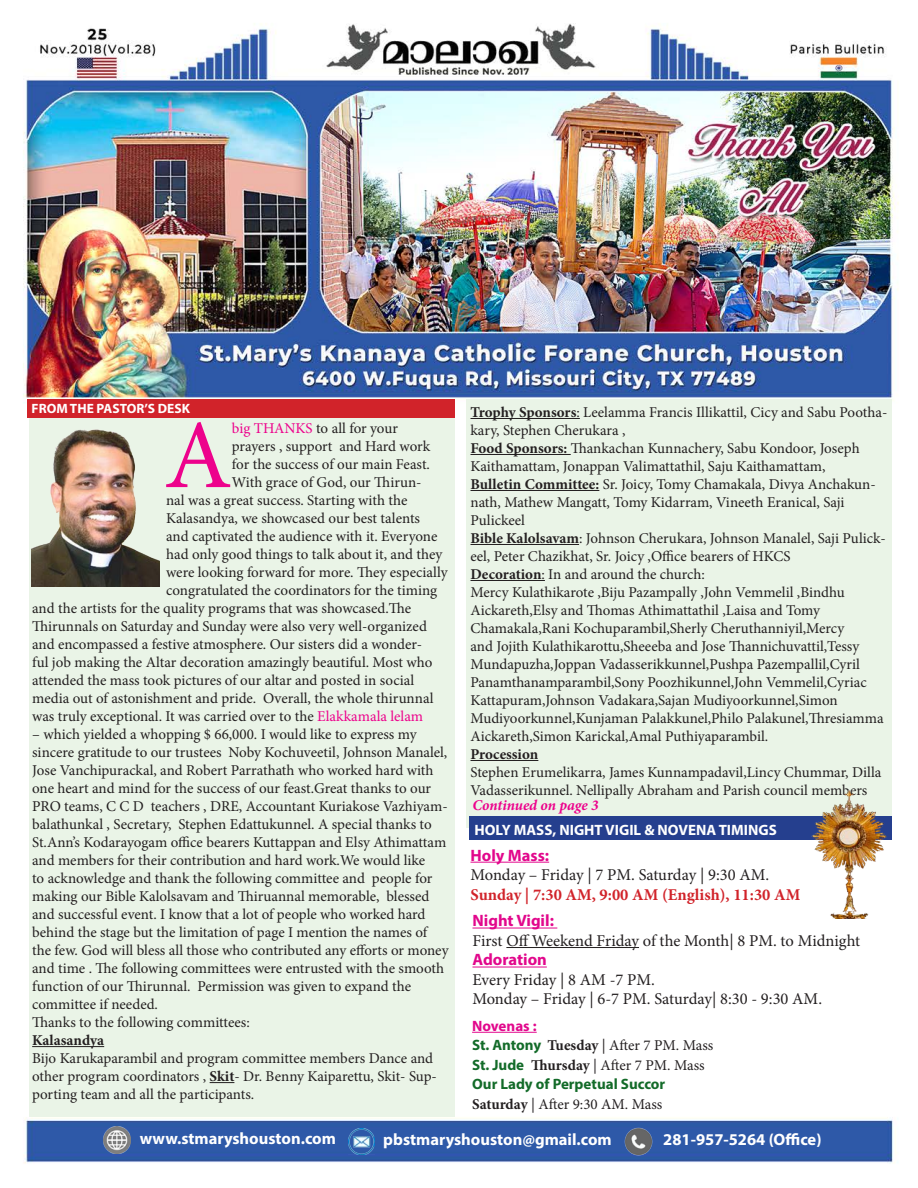
<style>
.page{position:relative;width:918px;height:1188px;background:#fff}
.page>*{position:absolute;margin:0;border:0;box-sizing:border-box;transform-origin:0 0}
.t1{font:98.1px "Minion Pro";color:#ed028c}
.t2{font:16.5px "Minion Pro";color:#231f20}
.t3{font:700 16.5px "Myriad Pro";color:#fff}
.t4{font:700 16.5px "Minion Pro";color:#d1232a}
.t5{font:700 16.5px "Myriad Pro";color:#e2078c}
.t6{font:15px/18px "Minion Pro";letter-spacing:-.005em;color:#231f20}
.t7{font:700 15px "Myriad Pro";color:#fff}
.t8{font:700 15px "Myriad Pro";color:#136b29}
.t9{font:700 15px "Minion Pro";color:#231f20}
.t10{font:italic 700 15px "Minion Pro";color:#ed028c}
.t11{font:700 15px "Myriad Pro";color:#e2078c}
.t12{font:700 13.5px "Myriad Pro";color:#fff}
.s1{color:#ed028c}
.s2{font-weight:700}
.s3{font-family:"Myriad Pro";font-weight:700;color:#136b29}
</style>
<div class="page">
<img style="left:23px;top:23px;width:876px;height:1141px">
<div style="left:29px;top:417px;width:426px;height:700px;background:#eaf4e7"></div>
<div style="left:466px;top:400px;width:426px;height:428px;background:#eaf4e7"></div>
<hr style="left:32px;top:1046px;width:72px;height:1px;background:#231f20">
<svg style="left:210px;top:1082px;width:24px;height:1px"></svg>
<hr style="left:471px;top:418px;width:109px;height:1px;background:#231f20">
<hr style="left:471px;top:454px;width:100px;height:1px;background:#231f20">
<hr style="left:471px;top:490px;width:128px;height:1px;background:#231f20">
<hr style="left:471px;top:544px;width:108px;height:1px;background:#231f20">
<hr style="left:471px;top:580px;width:74px;height:1px;background:#231f20">
<hr style="left:471px;top:760px;width:67px;height:1px;background:#231f20">
<img style="left:103px;top:1126px;width:28px;height:28px">
<img style="left:622px;top:1126px;width:33px;height:32px">
<img style="left:348px;top:1129px;width:27px;height:26px">
<hr style="left:472px;top:1032px;width:65px;height:1px;background:#e2078c">
<hr style="left:472px;top:928px;width:85px;height:1px;background:#e2078c">
<hr style="left:506px;top:947px;width:133px;height:1px;background:#231f20">
<hr style="left:472px;top:967px;width:75px;height:1px;background:#e2078c">
<hr style="left:471px;top:862px;width:78px;height:1px;background:#e2078c">
<div style="left:469px;top:816px;width:422px;height:24px;background:#253f8e"></div>
<img style="left:805px;top:788px;width:89px;height:130px">
<img style="left:32px;top:429px;width:127px;height:158px">
<div style="left:27px;top:400px;width:428px;height:18px;background:#d1232a"></div>
<p class="t12" style="left:32px;top:400px;width:160px">FROM THE PASTOR’S DESK</p>
<p class="t1" style="left:164px;top:390px;width:69px">A</p>
<p class="t6" style="left:232px;top:419px;width:200px"><span class="s1">big THANKS</span> to all for your prayers , support and Hard work for the success of our main Feast.</p>
<p class="t6" style="left:232px;top:473px;width:191px">With grace of God, our Thirun-</p>
<p class="t6" style="left:166px;top:491px;width:243px">nal was a great success. Starting with the</p>
<p class="t6" style="left:166px;top:509px;width:255px">Kalasandya, we showcased our best talents</p>
<p class="t6" style="left:166px;top:527px;width:273px">and captivated the audience with it. Everyone</p>
<p class="t6" style="left:166px;top:545px;width:278px">had only good things to talk about it, and they</p>
<p class="t6" style="left:166px;top:563px;width:283px">were looking forward for more. They especially</p>
<p class="t6" style="left:166px;top:581px;width:273px">congratulated the coordinators for the timing</p>
<p class="t6" style="left:32px;top:599px;width:381px">and the artists for the quality programs that was showcased.The</p>
<p class="t6" style="left:32px;top:617px;width:396px">Thirunnals on Saturday and Sunday were also very well-organized</p>
<p class="t6" style="left:32px;top:635px;width:391px">and encompassed a festive atmosphere. Our sisters did a wonder-</p>
<p class="t6" style="left:32px;top:653px;width:402px">ful job making the Altar decoration amazingly beautiful. Most who</p>
<p class="t6" style="left:32px;top:671px;width:384px">attended the mass took pictures of our altar and posted in social</p>
<p class="t6" style="left:32px;top:689px;width:403px">media out of astonishment and pride. Overall, the whole thirunnal</p>
<p class="t6" style="left:32px;top:707px;width:393px">was truly exceptional. It was carried over to the <span class="s1">Elakkamala lelam</span></p>
<p class="t6" style="left:32px;top:725px;width:418px">– which yielded a whopping $ 66,000. I would like to express my sincere gratitude to our trustees Noby Kochuveetil, Johnson Manalel, Jose Vanchipurackal, and Robert Parrathath who worked hard with one heart and mind for the success of our feast.Great thanks to our PRO teams, C C D teachers , DRE, Accountant Kuriakose Vazhiyam&shy;balathunkal , Secretary, Stephen Edattukunnel. A special thanks to St.Ann’s Kodarayogam office bearers Kuttappan and Elsy Athimattam and members for their contribution and hard work.We would like<br>to acknowledge and thank the following committee and people for making our Bible Kalolsavam and Thiruannal memorable, blessed and successful event. I know that a lot of people who worked hard behind the stage but the limitation of page I mention the names of the few. God will bless all those who contributed any efforts or money and time . The following committees were entrusted with the smooth function of our Thirunnal. Permission was given to expand the committee if needed.</p>
<p class="t6" style="left:32px;top:1013px;width:219px">Thanks to the following committees:</p>
<p class="t9" style="left:32px;top:1030px;width:74px">Kalasandya</p>
<p class="t6" style="left:32px;top:1049px;width:406px">Bijo Karukaparambil and program committee members Dance and other program coordinators , <span class="s2">Skit</span>- Dr. Benny Kaiparettu, Skit- Sup&shy;porting team and all the participants.</p>
<p class="t6" style="left:471px;top:403px;width:418px"><span class="s2">Trophy Sponsors</span>: Leelamma Francis Illikattil, Cicy and Sabu Pootha&shy;kary, Stephen Cherukara ,</p>
<p class="t6" style="left:471px;top:439px;width:391px"><span class="s2">Food Sponsors:</span> Thankachan Kunnachery, Sabu Kondoor, Joseph<br>Kaithamattam, Jonappan Valimattathil, Saju Kaithamattam,</p>
<p class="t6" style="left:471px;top:475px;width:407px"><span class="s2">Bulletin Committee:</span> Sr. Joicy, Tomy Chamakala, Divya Anchakun&shy;nath, Mathew Mangatt, Tomy Kidarram, Vineeth Eranical, Saji<br>Pulickeel</p>
<p class="t6" style="left:471px;top:529px;width:417px"><span class="s2">Bible Kalolsavam</span>: Johnson Cherukara, Johnson Manalel, Saji Pulick&shy;eel, Peter Chazikhat, Sr. Joicy ,Office bearers of HKCS</p>
<p class="t6" style="left:471px;top:565px;width:236px"><span class="s2">Decoration</span>: In and around the church:</p>
<p class="t6" style="left:471px;top:583px;width:415px">Mercy Kulathikarote ,Biju Pazampally ,John Vemmelil ,Bindhu Aickareth,Elsy and Thomas Athimattathil ,Laisa and Tomy Chamakala,Rani Kochuparambil,Sherly Cheruthanniyil,Mercy<br>and Jojith Kulathikarottu,Sheeeba and Jose Thannichuvattil,Tessy Mundapuzha,Joppan Vadasserikkunnel,Pushpa Pazempallil,Cyril Panamthanamparambil,Sony Poozhikunnel,John Vemmelil,Cyriac Kattapuram,Johnson Vadakara,Sajan Mudiyoorkunnel,Simon Mudiyoorkunnel,Kunjaman Palakkunel,Philo Palakunel,Thresiamma Aickareth,Simon Karickal,Amal Puthiyaparambil.</p>
<p class="t9" style="left:471px;top:744px;width:69px">Procession</p>
<p class="t6" style="left:471px;top:763px;width:413px">Stephen Erumelikarra, James Kunnampadavil,Lincy Chummar, Dilla<br>Vadasserikunnel. Nellipally Abraham and Parish council members</p>
<p class="t10" style="left:472px;top:795px;width:127px">Continued on page 3</p>
<p class="t7" style="left:474px;top:820px;width:304px">HOLY MASS, NIGHT VIGIL &amp; NOVENA TIMINGS</p>
<p class="t5" style="left:471px;top:844px;width:80px">Holy Mass:</p>
<p class="t2" style="left:471px;top:864px;width:300px">Monday – Friday | 7 PM. Saturday | 9:30 AM.</p>
<p class="t4" style="left:471px;top:883px;width:331px">Sunday | 7:30 AM, 9:00 AM (English), 11:30 AM</p>
<p class="t5" style="left:472px;top:910px;width:83px">Night Vigil:</p>
<p class="t2" style="left:472px;top:930px;width:389px">First Off Weekend Friday of the Month| 8 PM. to Midnight</p>
<p class="t5" style="left:472px;top:949px;width:76px">Adoration</p>
<p class="t2" style="left:472px;top:969px;width:184px">Every Friday | 8 AM -7 PM.</p>
<p class="t2" style="left:472px;top:988px;width:351px">Monday – Friday | 6-7 PM. Saturday| 8:30 - 9:30 AM.</p>
<p class="t11" style="left:472px;top:1016px;width:66px">Novenas :</p>
<p class="t6" style="left:472px;top:1037px;width:243px"><span class="s3">St. Antony</span> <span class="s2">Tuesday</span> | After 7 PM. Mass</p>
<p class="t6" style="left:472px;top:1056px;width:234px"><span class="s3">St. Jude</span> <span class="s2">Thursday</span> | After 7 PM. Mass</p>
<p class="t8" style="left:472px;top:1074px;width:195px">Our Lady of Perpetual Succor</p>
<p class="t6" style="left:472px;top:1095px;width:192px"><span class="s2">Saturday</span> | After 9:30 AM. Mass</p>
<p class="t3" style="left:140px;top:1128px;width:198px">www.stmaryshouston.com</p>
<p class="t3" style="left:383px;top:1128px;width:230px">pbstmaryshouston@gmail.com</p>
<p class="t3" style="left:663px;top:1129px;width:160px">281-957-5264 (Office)</p>
</div>
